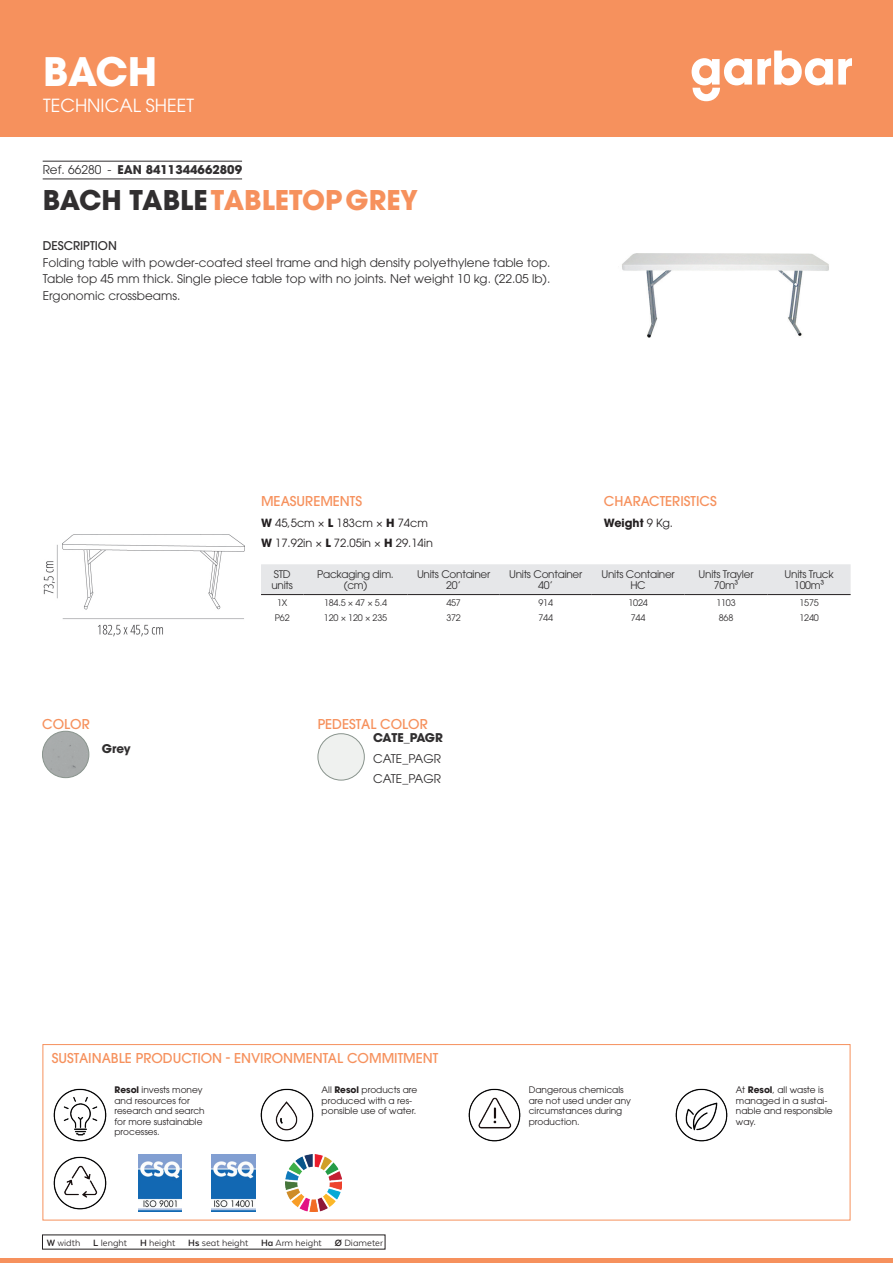
<style>
.page{position:relative;width:893px;height:1263px;background:#fff}
.page>*{position:absolute;margin:0;border:0;box-sizing:border-box;transform-origin:0 0}
.t1{font:700 39px "ITC Avant Garde Pro";color:#fff}
.t2{font:700 27px "ITC Avant Garde Pro";color:#f6915d}
.t3{font:18px "ITC Avant Garde Pro";color:#fff}
.t4{font:500 13.5px "ITC Avant Garde Pro";color:#f6915d}
.t5{font:12px/16.5px "ITC Avant Garde Pro";color:#312f30;text-align:justify}
.t6{font:700 12px "ITC Avant Garde Pro";color:#312f30}
.t7{font:500 12px "ITC Avant Garde Pro";color:#312f30}
.t8{font:700 12px "ITC Avant Garde Pro";letter-spacing:-.035em;color:#312f30}
.t9{font:11.25px/20.4px "ITC Avant Garde Pro";color:#231f20}
.t10{font:700 11.25px "ITC Avant Garde Pro";color:#231f20}
.t11{font:10.5px/10.5px "ITC Avant Garde Pro";letter-spacing:-.025em;color:#312f30;text-align:center}
.t12{font:10.5px "Texta Alt";color:#231f20}
.t13{font:9px/10.5px "ITC Avant Garde Pro";color:#231f20}
.t14{font:9px "ITC Avant Garde Pro";letter-spacing:-.02em;color:#312f30}
.s1{font-weight:400}
.s2{color:#312f30}
.s3{font-weight:700}
</style>
<div class="page">
<div style="left:0;top:0;width:893px;height:137px;background:#f6915d"></div>
<svg style="left:692px;top:51px;width:160px;height:50px"></svg>
<hr style="left:0;top:1259px;width:893px;height:4px;background:#f6915d">
<hr style="left:43px;top:161px;width:199px;height:1px;background:#312f30">
<hr style="left:43px;top:179px;width:199px;height:1px;background:#312f30">
<img style="left:622px;top:253px;width:207px;height:85px">
<div style="left:42px;top:731px;width:47px;height:47px;background:#a7abab;border-radius:23px"></div>
<div style="left:42px;top:731px;width:47px;height:47px;border:1px solid #89948d;border-radius:50%"></div>
<div style="left:318px;top:734px;width:46px;height:46px;background:#eff1ef;border-radius:50%"></div>
<div style="left:318px;top:733px;width:46px;height:47px;border:1px solid #89948d;border-radius:50%"></div>
<img style="left:43px;top:534px;width:202px;height:103px">
<div style="left:261px;top:564px;width:590px;height:30px;background:#e6e7e9"></div>
<hr style="left:261px;top:594px;width:42px;height:1px;background:#231f20">
<hr style="left:303px;top:594px;width:105px;height:1px;background:#231f20">
<hr style="left:408px;top:594px;width:92px;height:1px;background:#231f20">
<hr style="left:500px;top:594px;width:92px;height:1px;background:#231f20">
<hr style="left:592px;top:594px;width:92px;height:1px;background:#231f20">
<hr style="left:684px;top:594px;width:84px;height:1px;background:#231f20">
<hr style="left:768px;top:594px;width:83px;height:1px;background:#231f20">
<img style="left:53px;top:1088px;width:54px;height:54px">
<img style="left:260px;top:1088px;width:54px;height:54px">
<img style="left:468px;top:1088px;width:53px;height:54px">
<img style="left:675px;top:1088px;width:53px;height:54px">
<img style="left:53px;top:1156px;width:54px;height:54px">
<img style="left:138px;top:1155px;width:44px;height:56px">
<img style="left:212px;top:1155px;width:43px;height:56px">
<img style="left:285px;top:1155px;width:57px;height:56px">
<div style="left:43px;top:1044px;width:807px;height:176px;border:1px solid #f6915d"></div>
<h1 class="t1" style="left:43px;top:46px;width:116px">BACH</h1>
<h3 class="t3" style="left:43px;top:94px;width:153px">TECHNICAL SHEET</h3>
<h3 class="t6" style="left:43px;top:162px;width:201px"><span class="s1">Ref. 66280 -</span> EAN 8411344662809</h3>
<h2 class="t2" style="left:43px;top:182px;width:377px"><span class="s2">BACH TABLE</span>TABLETOPGREY</h2>
<h3 class="t7" style="left:43px;top:238px;width:76px">DESCRIPTION</h3>
<h3 class="t5" style="left:43px;top:254px;width:509px">Folding table with powder-coated steel trame and high density polyethylene table top.<br>Table top 45 mm thick. Single piece table top with no joints. Net weight 10 kg. (22.05 lb).<br>Ergonomic crossbeams.</h3>
<h3 class="t4" style="left:42px;top:715px;width:49px">COLOR</h3>
<h3 class="t6" style="left:102px;top:740px;width:30px">Grey</h3>
<h3 class="t4" style="left:261px;top:493px;width:103px">MEASUREMENTS</h3>
<p class="t9" style="left:261px;top:512px;width:173px"><span class="s3">W</span> 45,5cm × <span class="s3">L</span> 183cm × <span class="s3">H</span> 74cm<br><span class="s3">W</span> 17.92in × <span class="s3">L</span> 72.05in × <span class="s3">H</span> 29.14in</p>
<p class="t11" style="left:271px;top:569px;width:23px;text-align:left">STD units</p>
<p class="t11" style="left:317px;top:569px;width:78px">Packaging dim. (cm)</p>
<p class="t11" style="left:417px;top:569px;width:75px">Units Container<br>20’</p>
<p class="t11" style="left:509px;top:569px;width:75px">Units Container<br>40’</p>
<p class="t11" style="left:601px;top:569px;width:75px">Units Container<br>HC</p>
<p class="t11" style="left:699px;top:569px;width:56px">Units Trayler<br>70m³</p>
<p class="t11" style="left:785px;top:569px;width:51px">Units Truck<br>100m³</p>
<p class="t14" style="left:277px;top:597px;width:12px">1X</p>
<p class="t14" style="left:324px;top:597px;width:65px">184.5 × 47 × 5.4</p>
<p class="t14" style="left:446px;top:597px;width:16px">457</p>
<p class="t14" style="left:538px;top:597px;width:16px">914</p>
<p class="t14" style="left:628px;top:597px;width:21px">1024</p>
<p class="t14" style="left:716px;top:597px;width:21px">1103</p>
<p class="t14" style="left:799px;top:597px;width:21px">1575</p>
<p class="t14" style="left:275px;top:612px;width:16px">P62</p>
<p class="t14" style="left:324px;top:612px;width:65px">120 × 120 × 235</p>
<p class="t14" style="left:446px;top:612px;width:16px">372</p>
<p class="t14" style="left:538px;top:612px;width:16px">744</p>
<p class="t14" style="left:631px;top:612px;width:16px">744</p>
<p class="t14" style="left:719px;top:612px;width:16px">868</p>
<p class="t14" style="left:799px;top:612px;width:21px">1240</p>
<h3 class="t4" style="left:604px;top:493px;width:114px">CHARACTERISTICS</h3>
<p class="t10" style="left:604px;top:515px;width:71px">Weight <span class="s1">9 Kg.</span></p>
<h3 class="t4" style="left:318px;top:715px;width:111px">PEDESTAL COLOR</h3>
<h3 class="t8" style="left:373px;top:729px;width:71px">CATE_PAGR</h3>
<h3 class="t5" style="left:373px;top:748px;width:70px;line-height:20.7px">CATE_PAGR<br>CATE_PAGR</h3>
<h3 class="t4" style="left:52px;top:1050px;width:388px">SUSTAINABLE PRODUCTION - ENVIRONMENTAL COMMITMENT</h3>
<p class="t13" style="left:114px;top:1085px;width:92px"><span class="s3">Resol</span> invests money and resources for research and search for more sustainable processes.</p>
<p class="t13" style="left:322px;top:1085px;width:97px">All <span class="s3">Resol</span> products are produced with a res&shy;ponsible use of water.</p>
<p class="t13" style="left:529px;top:1085px;width:104px">Dangerous chemicals are not used under any circumstances during production.</p>
<p class="t13" style="left:736px;top:1085px;width:98px">At <span class="s3">Resol</span>, all waste is managed in a sustai&shy;nable and responsible way.</p>
<p class="t12" style="left:47px;top:1237px;width:338px"><span class="s3">W</span> width <span class="s3">L</span> lenght <span class="s3">H</span> height <span class="s3">Hs</span> seat height <span class="s3">Ha</span> Arm height <span class="s3">Ø</span> Diameter</p>
</div>
